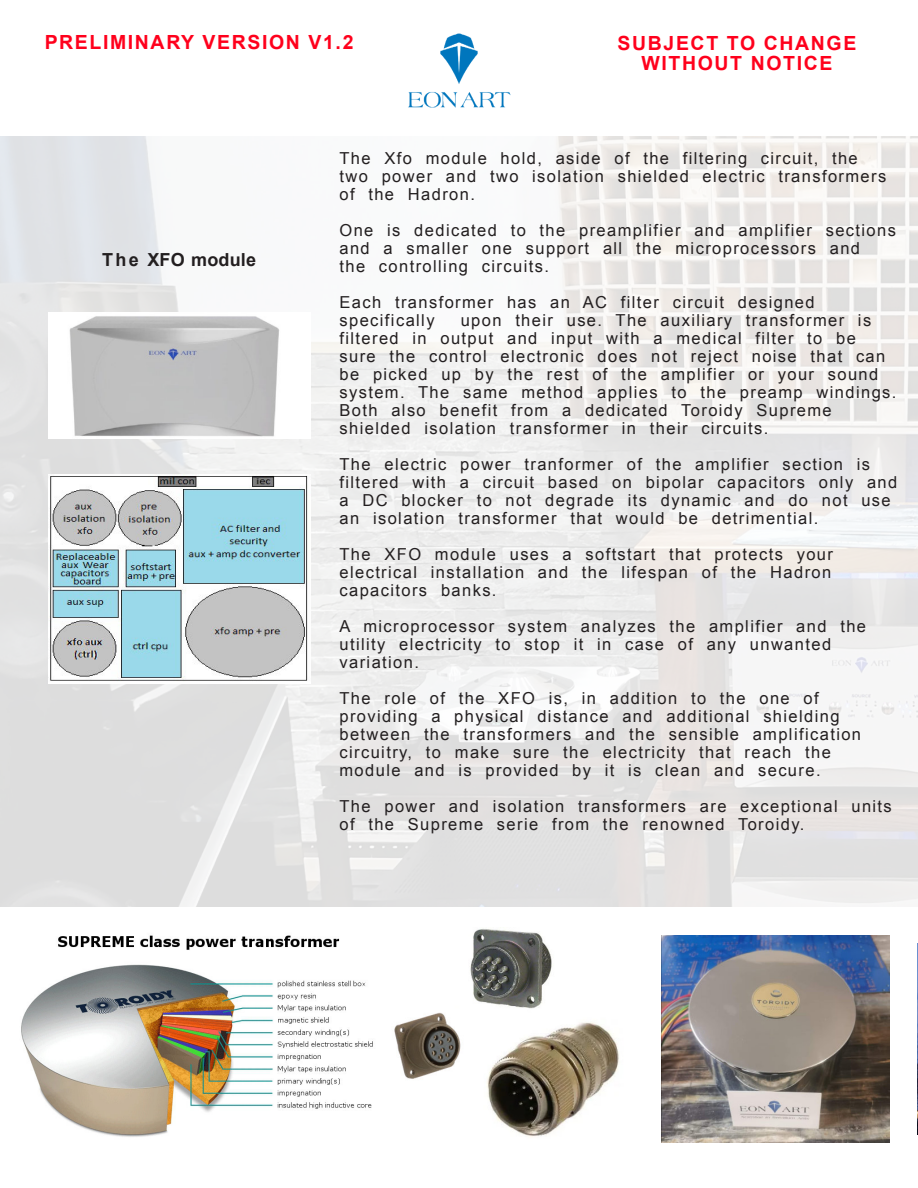
<style>
.page{position:relative;width:918px;height:1188px;background:#fff}
.page>*{position:absolute;margin:0;border:0;box-sizing:border-box;transform-origin:0 0}
.t1{font:700 19.5px/20.1px "Arial";letter-spacing:.08em;color:#ff001c;text-align:center}
.t2{font:700 18px "Arial";letter-spacing:.01em;color:#231f20}
.t3{font:16.5px/18px "Arial";letter-spacing:.085em;color:#231f20}
</style>
<div class="page">
<img style="left:0;top:136px;width:918px;height:770px">
<img style="left:408px;top:33px;width:103px;height:75px">
<img style="left:21px;top:935px;width:352px;height:202px">
<img style="left:394px;top:928px;width:158px;height:151px">
<img style="left:466px;top:1015px;width:153px;height:122px">
<img style="left:662px;top:935px;width:227px;height:208px">
<img style="left:917px;top:944px;width:1px;height:191px">
<img style="left:48px;top:313px;width:262px;height:126px">
<img style="left:48px;top:475px;width:262px;height:208px">
<p class="t1" style="left:45px;top:34px;width:310px">PRELIMINARY VERSION V1.2</p>
<p class="t1" style="left:618px;top:35px;width:240px">SUBJECT TO CHANGE<br>WITHOUT NOTICE</p>
<p class="t2" style="left:102px;top:253px;width:155px">T h e XFO module</p>
<p class="t3" style="left:340px;top:150px;width:548px">The Xfo module hold, aside of the filtering circuit, the two power and two isolation shielded electric transformers of the Hadron.</p>
<p class="t3" style="left:340px;top:222px;width:558px">One is dedicated to the preamplifier and amplifier sections and a smaller one support all the microprocessors and<br>the controlling circuits.</p>
<p class="t3" style="left:340px;top:294px;width:477px">Each transformer has an AC filter circuit designed specifically</p>
<p class="t3" style="left:340px;top:312px;width:558px;text-indent:121px">upon their use. The auxiliary transformer is filtered in output and input with a medical filter to be<br>sure the control electronic does not reject noise that can be picked up by the rest of the amplifier or your sound system. The same method applies to the preamp windings.<br>Both also benefit from a dedicated Toroidy Supreme shielded isolation transformer in their circuits.</p>
<p class="t3" style="left:340px;top:456px;width:559px">The electric power tranformer of the amplifier section is filtered with a circuit based on bipolar capacitors only and a DC blocker to not degrade its dynamic and do not use an isolation transformer that would be detrimential.</p>
<p class="t3" style="left:340px;top:546px;width:495px;text-align:justify">The XFO module uses a softstart that protects your electrical installation and the lifespan of the Hadron capacitors banks.</p>
<p class="t3" style="left:340px;top:618px;width:528px">A microprocessor system analyzes the amplifier and the utility electricity to stop it in case of any unwanted variation.</p>
<p class="t3" style="left:340px;top:690px;width:523px">The role of the XFO is, in addition to the one of providing a physical distance and additional shielding between the transformers and the sensible amplification circuitry, to make sure the electricity that reach the module and is provided by it is clean and secure.</p>
<p class="t3" style="left:340px;top:798px;width:554px">The power and isolation transformers are exceptional units of the Supreme serie from the renowned Toroidy.</p>
</div>
